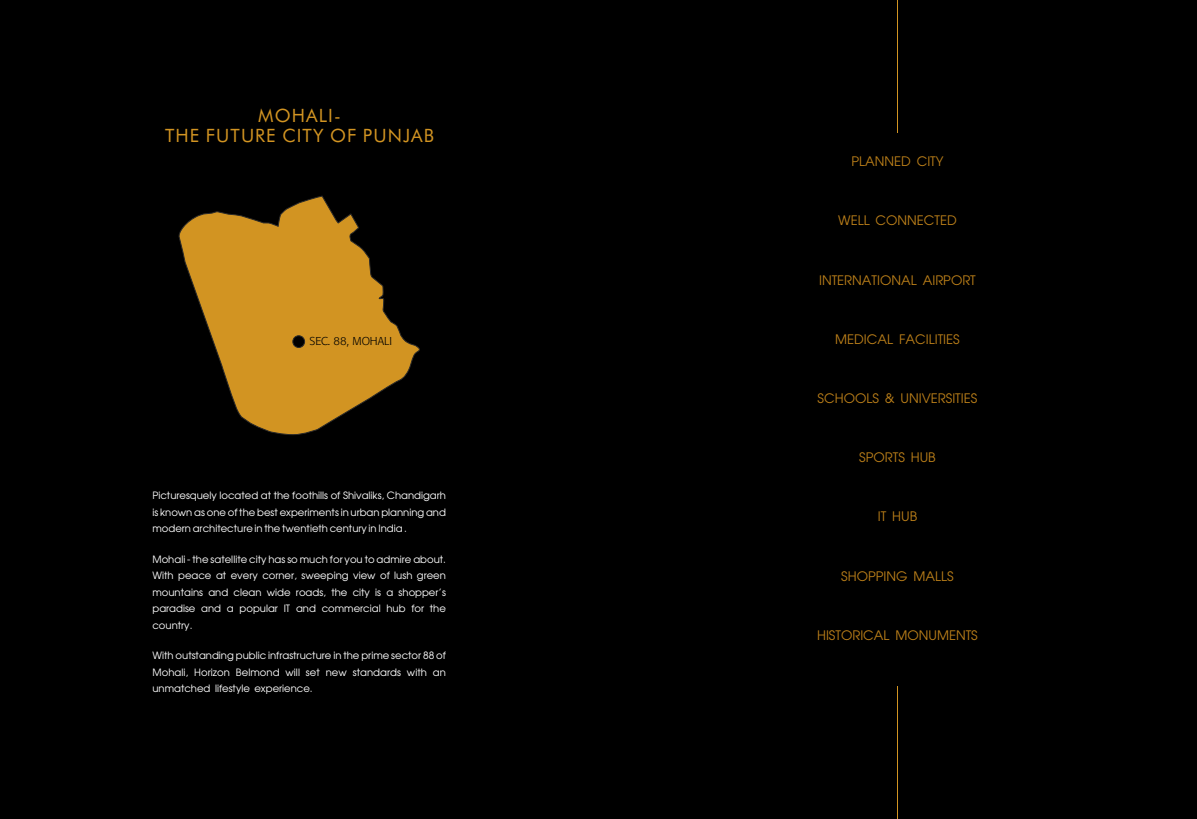
<style>
.page{position:relative;width:1197px;height:819px;background:#fff}
.page>*{position:absolute;margin:0;border:0;box-sizing:border-box;transform-origin:0 0}
.t1{font:18.38px/19.6px "Futura BT";letter-spacing:.06em;color:#d29422;text-align:center}
.t2{font:13.04px "Moderne";color:#bb7f19}
.t3{font:300 11.38px "Formata";color:#000}
.t4{font:10.06px/16.6px "Moderne";color:#fefefe;text-align:justify}
</style>
<div class="page">
<div style="left:0;top:0;width:598px;height:819px;background:#000"></div>
<div style="left:598px;top:0;width:599px;height:819px;background:#000"></div>
<svg style="left:178px;top:196px;width:242px;height:239px;fill:#d29422"></svg>
<div style="left:293px;top:336px;width:12px;height:12px;background:#000;border:1px solid #2b2a29;border-radius:50%"></div>
<hr style="left:898px;top:0;width:1px;height:132px;background:#d29422">
<hr style="left:898px;top:687px;width:1px;height:132px;background:#d29422">
<h1 class="t1" style="left:165px;top:108px;width:271px">MOHALI-<br>THE FUTURE CITY OF PUNJAB</h1>
<p class="t3" style="left:309px;top:337px;width:84px">SEC. 88, MOHALI</p>
<p class="t4" style="left:152px;top:487px;width:295px">Picturesquely located at the foothills of Shivaliks, Chandigarh is known as one of the best experiments in urban planning and modern architecture in the twentieth century in India .</p>
<p class="t4" style="left:152px;top:550px;width:295px">Mohali - the satellite city has so much for you to admire about.<br>With peace at every corner, sweeping view of lush green mountains and clean wide roads, the city is a shopper’s paradise and a popular IT and commercial hub for the country.</p>
<p class="t4" style="left:152px;top:647px;width:295px">With outstanding public infrastructure in the prime sector 88 of Mohali, Horizon Belmond will set new standards with an unmatched lifestyle experience.</p>
<p class="t2" style="left:851px;top:153px;width:94px">PLANNED CITY</p>
<p class="t2" style="left:838px;top:213px;width:120px">WELL CONNECTED</p>
<p class="t2" style="left:819px;top:272px;width:158px">INTERNATIONAL AIRPORT</p>
<p class="t2" style="left:835px;top:331px;width:126px">MEDICAL FACILITIES</p>
<p class="t2" style="left:818px;top:390px;width:161px">SCHOOLS &amp; UNIVERSITIES</p>
<p class="t2" style="left:859px;top:449px;width:78px">SPORTS HUB</p>
<p class="t2" style="left:878px;top:508px;width:41px">IT HUB</p>
<p class="t2" style="left:841px;top:568px;width:114px">SHOPPING MALLS</p>
<p class="t2" style="left:817px;top:627px;width:162px">HISTORICAL MONUMENTS</p>
</div>
